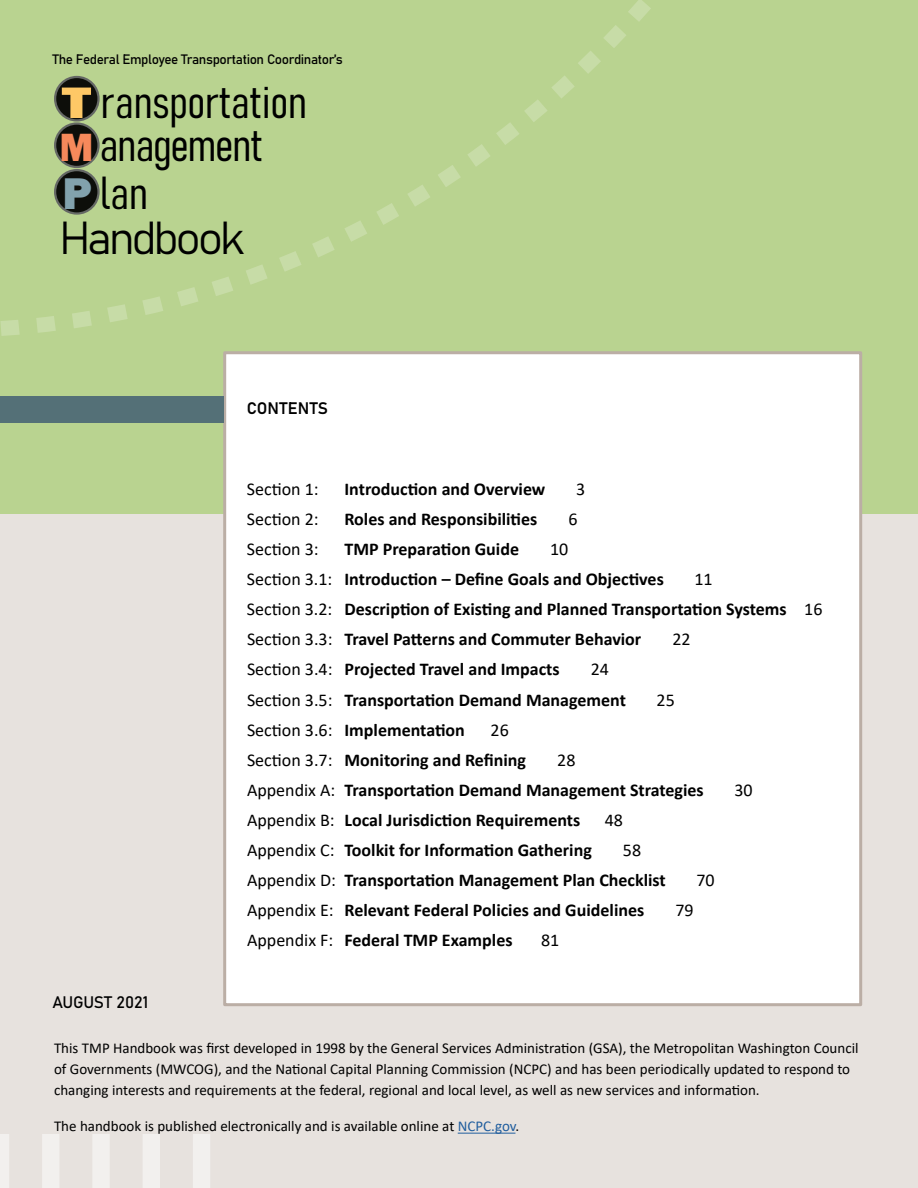
<style>
.page{position:relative;width:918px;height:1188px;background:#fff}
.page>*{position:absolute;margin:0;border:0;box-sizing:border-box;transform-origin:0 0}
.t1{font:45.6px/42.8px "Bahnschrift";color:#000}
.t2{font:45.6px/45.8px "Bahnschrift";letter-spacing:-.06em;color:#000}
.t3{font:700 18px/30px "Calibri";color:#000}
.t4{font:18px "Calibri";color:#000}
.t5{font:16.5px "Bahnschrift";color:#000}
.t6{font:15px/21px "Calibri";color:#000}
.t7{font:13.5px "Bahnschrift";letter-spacing:-.03em;color:#000}
.s1{font-family:"Franklin Gothic";font-weight:800;color:#fec866}
.s2{font-family:"Franklin Gothic";font-weight:800;font-size:40.5px;color:#f6895b}
.s3{font-family:"Franklin Gothic";font-weight:800;color:#82a2ad}
.s4{font-weight:400}
.s5{color:#215e9e}
</style>
<div class="page">
<div style="left:0;top:514px;width:918px;height:674px;background:#e7e2de"></div>
<div style="left:0;top:0;width:918px;height:514px;background:#b9d390"></div>
<div style="left:223px;top:351px;width:639px;height:655px;background:#fff;border:3px solid #bbaea5"></div>
<div style="left:193px;top:1134px;width:17px;height:54px;background:#f2f0ee"></div>
<div style="left:143px;top:1134px;width:17px;height:54px;background:#f2f0ee"></div>
<div style="left:92px;top:1134px;width:18px;height:54px;background:#f2f0ee"></div>
<div style="left:42px;top:1134px;width:17px;height:54px;background:#f2f0ee"></div>
<div style="left:0;top:1134px;width:9px;height:54px;background:#f2f0ee"></div>
<hr style="left:458px;top:1133px;width:57px;height:1px;background:#215e9e">
<div style="left:0;top:397px;width:223px;height:26px;background:#547077"></div>
<svg style="left:0;top:0;width:798px;height:396px"></svg>
<p class="t7" style="left:53px;top:49px;width:292px">The Federal Employee Transportation Coordinator’s</p>
<p class="t1" style="left:59px;top:77px;width:249px"><span class="s1">T</span> ransportation<br><span class="s2">M</span> anagement</p>
<p class="t2" style="left:59px;top:167px;width:187px"><span class="s3">P</span> lan<br>Handbook</p>
<p class="t5" style="left:247px;top:396px;width:83px">CONTENTS</p>
<p class="t4" style="left:247px;top:477px;width:73px">Section 1:</p>
<p class="t3" style="left:344px;top:474px;width:202px">Introduction and Overview</p>
<p class="t4" style="left:576px;top:477px;width:11px">3</p>
<p class="t4" style="left:247px;top:507px;width:73px">Section 2:</p>
<p class="t3" style="left:344px;top:504px;width:194px">Roles and Responsibilities</p>
<p class="t4" style="left:568px;top:507px;width:11px">6</p>
<p class="t4" style="left:247px;top:537px;width:73px">Section 3:</p>
<p class="t3" style="left:344px;top:534px;width:176px">TMP Preparation Guide</p>
<p class="t3" style="left:247px;top:534px;width:418px;text-indent:303px"><span class="s4">10<br>Section 3.1:</span> Introduction – Define Goals and Objectives</p>
<p class="t4" style="left:695px;top:567px;width:20px">11</p>
<p class="t3" style="left:247px;top:594px;width:577px"><span class="s4">Section 3.2:</span> Description of Existing and Planned Transportation Systems <span class="s4">16<br>Section 3.3:</span> Travel Patterns and Commuter Behavior</p>
<p class="t4" style="left:672px;top:627px;width:20px">22</p>
<p class="t3" style="left:247px;top:654px;width:314px"><span class="s4">Section 3.4:</span> Projected Travel and Impacts</p>
<p class="t3" style="left:247px;top:654px;width:381px;text-indent:344px"><span class="s4">24<br>Section 3.5:</span> Transportation Demand Management</p>
<p class="t3" style="left:247px;top:714px;width:219px"><span class="s4">Section 3.6:</span> Implementation</p>
<p class="t3" style="left:247px;top:714px;width:281px;text-indent:244px"><span class="s4">26<br>Section 3.7:</span> Monitoring and Refining</p>
<p class="t4" style="left:557px;top:747px;width:20px">28</p>
<p class="t4" style="left:657px;top:687px;width:20px">25</p>
<p class="t3" style="left:247px;top:774px;width:458px"><span class="s4">Appendix A:</span> Transportation Demand Management Strategies<br><span class="s4">Appendix B:</span> Local Jurisdiction Requirements</p>
<p class="t4" style="left:605px;top:807px;width:20px">48</p>
<p class="t3" style="left:247px;top:834px;width:420px"><span class="s4">Appendix C:</span> Toolkit for Information Gathering<br><span class="s4">Appendix D:</span> Transportation Management Plan Checklist <span class="s4">Appendix E:</span> Relevant Federal Policies and Guidelines <span class="s4">Appendix F:</span> Federal TMP Examples</p>
<p class="t4" style="left:623px;top:837px;width:20px">58</p>
<p class="t4" style="left:697px;top:867px;width:20px">70</p>
<p class="t4" style="left:675px;top:897px;width:20px">79</p>
<p class="t4" style="left:541px;top:927px;width:20px">81</p>
<p class="t4" style="left:734px;top:777px;width:20px">30</p>
<p class="t5" style="left:53px;top:990px;width:97px">AUGUST 2021</p>
<p class="t6" style="left:54px;top:1038px;width:806px">This TMP Handbook was first developed in 1998 by the General Services Administration (GSA), the Metropolitan Washington Council of Governments (MWCOG), and the National Capital Planning Commission (NCPC) and has been periodically updated to respond to changing interests and requirements at the federal, regional and local level, as well as new services and information.</p>
<p class="t6" style="left:54px;top:1116px;width:467px">The handbook is published electronically and is available online at <span class="s5">NCPC.gov</span>.</p>
</div>
